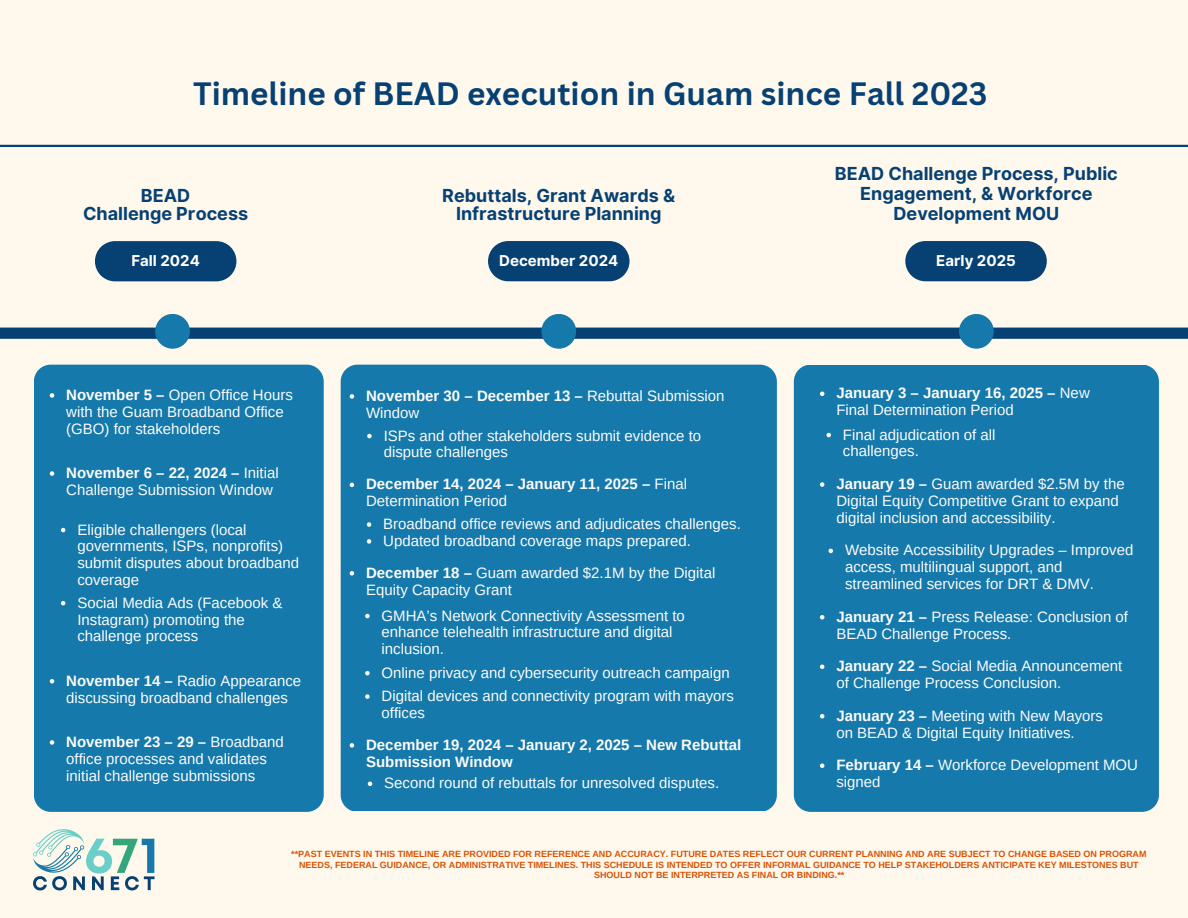
<style>
.page{position:relative;width:1188px;height:918px;background:#fff9ed}
.page>*{position:absolute;margin:0;border:0;box-sizing:border-box;transform-origin:0 0}
.t1{font:700 31.5px "Canva Sans";color:#074173}
.t2{font:700 18px/18px "Inter";color:#074173;text-align:center}
.t3{font:15px/16.8px "Arimo";color:#fcfcfb}
.t4{font:700 15px/16.8px "Arimo";color:#fcfcfb}
.t5{font:700 15px "Inter";color:#fff}
.t6{font:700 9px/10.5px "Arimo";color:#d95204;text-align:center}
.s1{font-weight:700}
.s2{font-weight:400}
</style>
<div class="page">
<svg style="left:33px;top:829px;width:122px;height:61px"></svg>
<div style="left:0;top:328px;width:1188px;height:11px;background:#074173"></div>
<hr style="left:0;top:145px;width:1188px;height:2px;background:#074173">
<svg style="left:488px;top:241px;width:142px;height:40px;background:#164c7a"></svg>
<svg style="left:905px;top:241px;width:142px;height:40px;background:#164c7a"></svg>
<div style="left:541px;top:314px;width:35px;height:35px;background:#1679ab;border-radius:50%"></div>
<div style="left:155px;top:314px;width:35px;height:35px;background:#1679ab;border-radius:50%"></div>
<div style="left:959px;top:314px;width:35px;height:35px;background:#1679ab;border-radius:50%"></div>
<div style="left:341px;top:365px;width:436px;height:446px;background:#1679ab;border-radius:17px"></div>
<svg style="left:350px;top:394px;width:4px;height:5px"></svg>
<svg style="left:367px;top:434px;width:5px;height:4px"></svg>
<svg style="left:350px;top:571px;width:4px;height:5px"></svg>
<svg style="left:365px;top:614px;width:5px;height:4px"></svg>
<svg style="left:365px;top:671px;width:5px;height:4px"></svg>
<svg style="left:365px;top:694px;width:5px;height:5px"></svg>
<svg style="left:350px;top:743px;width:4px;height:5px"></svg>
<svg style="left:368px;top:782px;width:4px;height:4px"></svg>
<svg style="left:350px;top:483px;width:4px;height:4px"></svg>
<svg style="left:367px;top:522px;width:4px;height:5px"></svg>
<svg style="left:367px;top:539px;width:4px;height:5px"></svg>
<div style="left:794px;top:365px;width:365px;height:447px;background:#1679ab;border-radius:17px"></div>
<svg style="left:820px;top:615px;width:4px;height:5px"></svg>
<svg style="left:820px;top:665px;width:4px;height:4px"></svg>
<svg style="left:820px;top:714px;width:4px;height:4px"></svg>
<svg style="left:820px;top:392px;width:4px;height:4px"></svg>
<svg style="left:826px;top:433px;width:5px;height:4px"></svg>
<svg style="left:820px;top:482px;width:4px;height:5px"></svg>
<svg style="left:829px;top:549px;width:4px;height:4px"></svg>
<svg style="left:820px;top:763px;width:4px;height:5px"></svg>
<svg style="left:95px;top:241px;width:141px;height:40px;background:#154b7a"></svg>
<div style="left:34px;top:365px;width:290px;height:447px;background:#1679ab;border-radius:17px"></div>
<svg style="left:50px;top:393px;width:4px;height:5px"></svg>
<svg style="left:50px;top:679px;width:4px;height:5px"></svg>
<svg style="left:50px;top:740px;width:4px;height:5px"></svg>
<svg style="left:50px;top:471px;width:4px;height:5px"></svg>
<svg style="left:61px;top:528px;width:4px;height:4px"></svg>
<svg style="left:61px;top:601px;width:4px;height:4px"></svg>
<h1 class="t1" style="left:193px;top:72px;width:796px">Timeline of BEAD execution in Guam since Fall 2023</h1>
<p class="t2" style="left:83px;top:187px;width:167px">BEAD<br>Challenge Process</p>
<p class="t5" style="left:131px;top:252px;width:70px">Fall 2024</p>
<p class="t3" style="left:66px;top:386px;width:228px"><span class="s1">November 5 –</span> Open Office Hours with the Guam Broadband Office (GBO) for stakeholders</p>
<p class="t3" style="left:66px;top:464px;width:214px"><span class="s1">November 6 – 22, 2024 –</span> Initial<br>Challenge Submission Window</p>
<p class="t3" style="left:77px;top:521px;width:223px">Eligible challengers (local governments, ISPs, nonprofits) submit disputes about broadband coverage</p>
<p class="t3" style="left:77px;top:594px;width:207px">Social Media Ads (Facebook &amp;<br>Instagram) promoting the challenge process</p>
<p class="t3" style="left:66px;top:672px;width:237px"><span class="s1">November 14 –</span> Radio Appearance discussing broadband challenges</p>
<p class="t3" style="left:66px;top:733px;width:219px"><span class="s1">November 23 – 29 –</span> Broadband office processes and validates initial challenge submissions</p>
<p class="t2" style="left:442px;top:187px;width:235px">Rebuttals, Grant Awards &amp;<br>Infrastructure Planning</p>
<p class="t2" style="left:835px;top:163px;width:284px;line-height:20.2px">BEAD Challenge Process, Public<br>Engagement, &amp; Workforce<br>Development MOU</p>
<p class="t5" style="left:499px;top:252px;width:121px">December 2024</p>
<p class="t5" style="left:936px;top:252px;width:81px">Early 2025</p>
<p class="t3" style="left:366px;top:387px;width:360px"><span class="s1">November 30 – December 13 –</span> Rebuttal Submission<br>Window</p>
<p class="t3" style="left:384px;top:427px;width:319px">ISPs and other stakeholders submit evidence to dispute challenges</p>
<p class="t4" style="left:366px;top:476px;width:322px">December 14, 2024 – January 11, 2025 – <span class="s2">Final<br>Determination Period</span></p>
<p class="t3" style="left:383px;top:515px;width:359px">Broadband office reviews and adjudicates challenges.<br>Updated broadband coverage maps prepared.</p>
<p class="t3" style="left:366px;top:564px;width:351px"><span class="s1">December 18 –</span> Guam awarded $2.1M by the Digital<br>Equity Capacity Grant</p>
<p class="t3" style="left:382px;top:607px;width:305px">GMHA’s Network Connectivity Assessment to enhance telehealth infrastructure and digital inclusion.</p>
<p class="t3" style="left:382px;top:661px;width:354px;line-height:23.4px">Online privacy and cybersecurity outreach campaign<br>Digital devices and connectivity program with mayors</p>
<p class="t3" style="left:382px;top:704px;width:45px">offices</p>
<p class="t4" style="left:366px;top:736px;width:377px">December 19, 2024 – January 2, 2025 – New Rebuttal<br>Submission Window</p>
<p class="t3" style="left:384px;top:775px;width:337px">Second round of rebuttals for unresolved disputes.</p>
<p class="t3" style="left:836px;top:385px;width:255px"><span class="s1">January 3 – January 16, 2025 –</span> New<br>Final Determination Period</p>
<p class="t3" style="left:843px;top:426px;width:154px">Final adjudication of all challenges.</p>
<p class="t3" style="left:836px;top:475px;width:290px"><span class="s1">January 19 –</span> Guam awarded $2.5M by the<br>Digital Equity Competitive Grant to expand digital inclusion and accessibility.</p>
<p class="t3" style="left:845px;top:542px;width:290px">Website Accessibility Upgrades – Improved access, multilingual support, and streamlined services for DRT &amp; DMV.</p>
<p class="t3" style="left:836px;top:608px;width:293px"><span class="s1">January 21 –</span> Press Release: Conclusion of<br>BEAD Challenge Process.</p>
<p class="t3" style="left:836px;top:658px;width:287px"><span class="s1">January 22 –</span> Social Media Announcement of Challenge Process Conclusion.</p>
<p class="t3" style="left:836px;top:707px;width:268px"><span class="s1">January 23 –</span> Meeting with New Mayors on BEAD &amp; Digital Equity Initiatives.</p>
<p class="t3" style="left:836px;top:757px;width:303px"><span class="s1">February 14 –</span> Workforce Development MOU signed</p>
<p class="t6" style="left:291px;top:849px;width:857px">**PAST EVENTS IN THIS TIMELINE ARE PROVIDED FOR REFERENCE AND ACCURACY. FUTURE DATES REFLECT OUR CURRENT PLANNING AND ARE SUBJECT TO CHANGE BASED ON PROGRAM<br>NEEDS, FEDERAL GUIDANCE, OR ADMINISTRATIVE TIMELINES. THIS SCHEDULE IS INTENDED TO OFFER INFORMAL GUIDANCE TO HELP STAKEHOLDERS ANTICIPATE KEY MILESTONES BUT<br>SHOULD NOT BE INTERPRETED AS FINAL OR BINDING.**</p>
</div>
